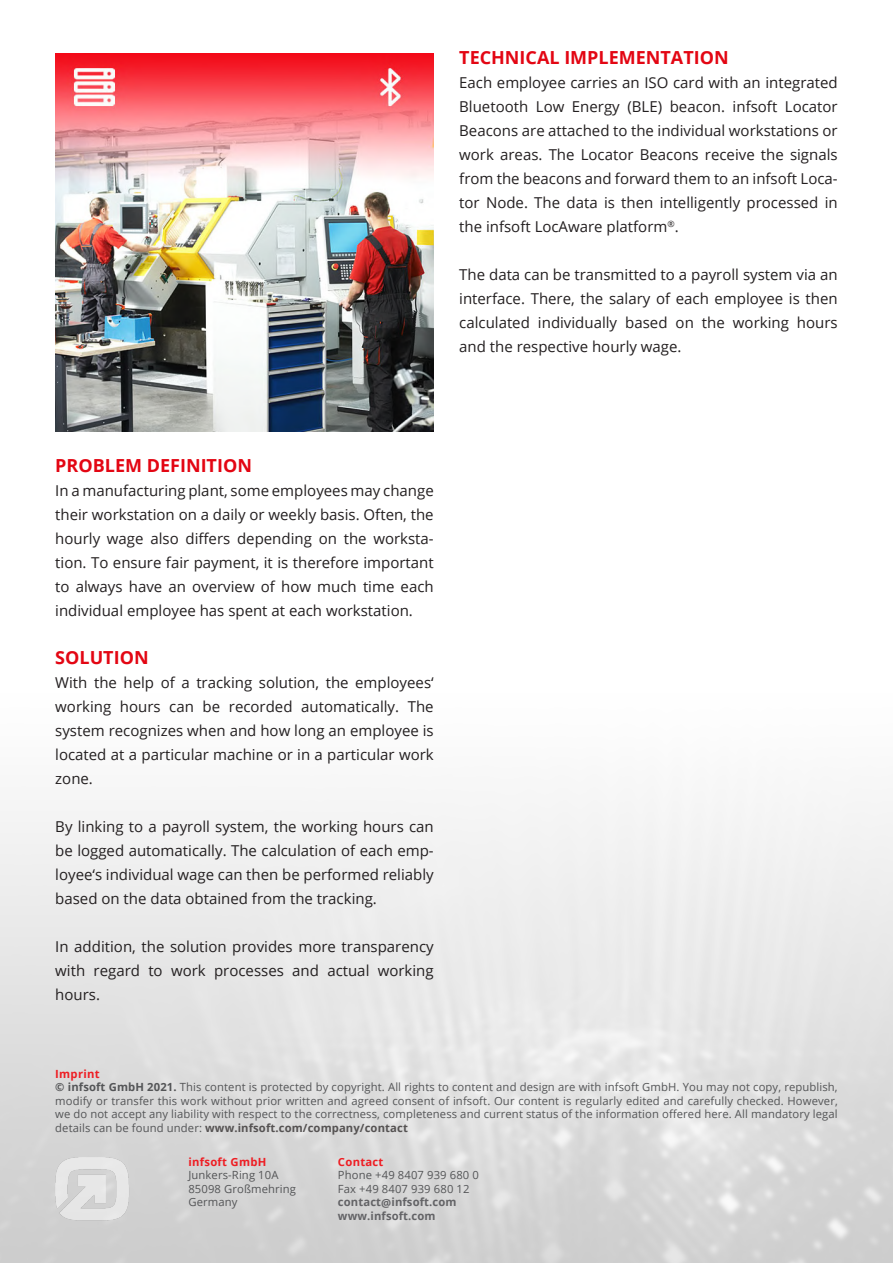
<style>
.page{position:relative;width:893px;height:1263px;background:#fff}
.page>*{position:absolute;margin:0;border:0;box-sizing:border-box;transform-origin:0 0}
.Überschrift{font:700 18px "Open Sans";color:#e30613}
.Fliesstext{font:15px/24px "Open Sans";color:#231f20;text-align:justify}
.t1{font:11.25px/13.5px "Open Sans";letter-spacing:.01em;color:#545557}
.t2{font:700 11.25px/13.5px "Open Sans";letter-spacing:.01em;color:#636366}
.t3{font:700 11.25px "Open Sans";letter-spacing:.025em;color:#ee1d23}
.s1{font-weight:700;color:#ee1d23}
.s2{font-weight:700}
.s3{font-weight:700;color:#555252}
</style>
<div class="page">
<img style="left:50px;top:1157px;width:82px;height:69px">
<img style="left:55px;top:53px;width:379px;height:379px">
<p class="Überschrift" style="left:459px;top:45px;width:271px">TECHNICAL IMPLEMENTATION</p>
<p class="Fliesstext" style="left:459px;top:70px;width:380px">Each employee carries an ISO card with an integrated Bluetooth Low Energy (BLE) beacon. infsoft Locator Beacons are attached to the individual workstations or work areas. The Locator Beacons receive the signals from the beacons and forward them to an infsoft Loca&shy;tor Node. The data is then intelligently processed in the infsoft LocAware platform<sup>®</sup>.</p>
<p class="Fliesstext" style="left:459px;top:262px;width:380px">The data can be transmitted to a payroll system via an interface. There, the salary of each employee is then calculated individually based on the working hours and the respective hourly wage.</p>
<p class="Überschrift" style="left:55px;top:453px;width:198px">PROBLEM DEFINITION</p>
<p class="Fliesstext" style="left:55px;top:478px;width:380px">In a manufacturing plant, some employees may change their workstation on a daily or weekly basis. Often, the hourly wage also differs depending on the worksta&shy;tion. To ensure fair payment, it is therefore important to always have an overview of how much time each individual employee has spent at each workstation.</p>
<p class="Überschrift" style="left:55px;top:645px;width:95px">SOLUTION</p>
<p class="Fliesstext" style="left:55px;top:670px;width:380px">With the help of a tracking solution, the employees‘ working hours can be recorded automatically. The system recognizes when and how long an employee is located at a particular machine or in a particular work zone.</p>
<p class="Fliesstext" style="left:55px;top:814px;width:380px">By linking to a payroll system, the working hours can be logged automatically. The calculation of each emp&shy;loyee‘s individual wage can then be performed reliably based on the data obtained from the tracking.</p>
<p class="Fliesstext" style="left:55px;top:934px;width:380px">In addition, the solution provides more transparency with regard to work processes and actual working hours.</p>
<p class="t1" style="left:55px;top:1067px;width:784px"><span class="s1">Imprint<br></span><span class="s2">© infsoft GmbH 2021.</span> This content is protected by copyright. All rights to content and design are with infsoft GmbH. You may not copy, republish, modify or transfer this work without prior written and agreed consent of infsoft. Our content is regularly edited and carefully checked. However, we do not accept any liability with respect to the correctness, completeness and current status of the information offered here. All mandatory legal details can be found under: <span class="s3">www.infsoft.com/company/contact</span></p>
<p class="t3" style="left:188px;top:1154px;width:79px">infsoft GmbH</p>
<p class="t1" style="left:188px;top:1168px;width:109px">Junkers-Ring 10A<br>85098 Großmehring<br>Germany</p>
<p class="t3" style="left:338px;top:1154px;width:47px">Contact</p>
<p class="t1" style="left:338px;top:1168px;width:142px">Phone +49 8407 939 680 0<br>Fax +49 8407 939 680 12</p>
<p class="t2" style="left:338px;top:1195px;width:120px">contact@infsoft.com www.infsoft.com</p>
</div>
